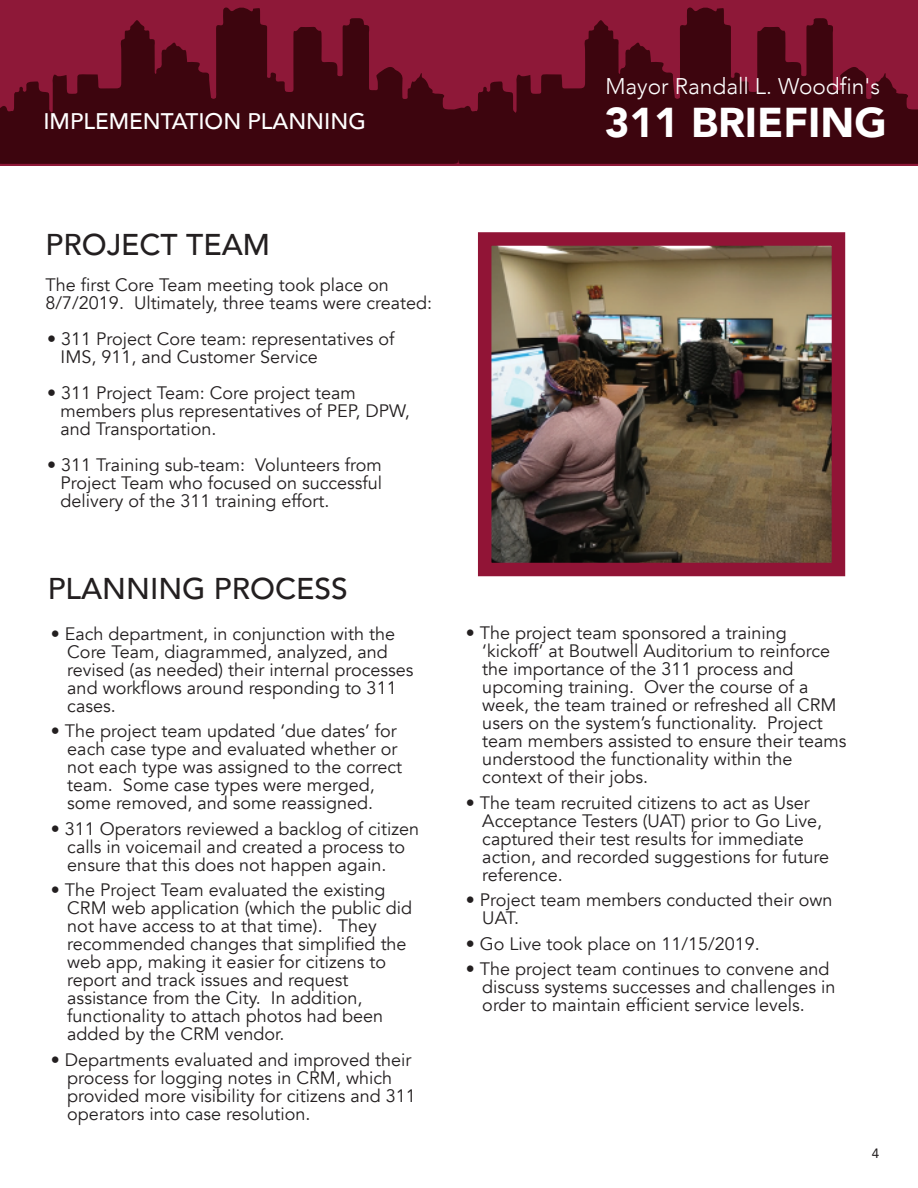
<style>
.page{position:relative;width:918px;height:1188px;background:#fff}
.page>*{position:absolute;margin:0;border:0;box-sizing:border-box;transform-origin:0 0}
.t1{font:900 41.55px "Avenir";color:#fff}
.t2{font:500 30px "Avenir";color:#231f20}
.t3{font:300 22.65px "Avenir";color:#fff}
.t4{font:500 22.5px "Avenir";color:#fff}
.t5{font:18px/18px "Avenir";color:#231f20}
.t6{font:13.5px "Avenir";color:#231f20}
</style>
<div class="page">
<div style="left:0;top:0;width:918px;height:165px;background:#8e1838"></div>
<svg style="left:0;top:8px;width:918px;height:156px;fill:#3d050e"></svg>
<img style="left:493px;top:247px;width:337px;height:314px">
<div style="left:478px;top:232px;width:367px;height:344px;border:14px solid #911436"></div>
<p class="t4" style="left:43px;top:101px;width:324px">IMPLEMENTATION PLANNING</p>
<p class="t3" style="left:605px;top:73px;width:276px">Mayor Randall L. Woodfin's</p>
<h1 class="t1" style="left:605px;top:87px;width:283px">311 BRIEFING</h1>
<h2 class="t2" style="left:46px;top:219px;width:226px">PROJECT TEAM</h2>
<p class="t5" style="left:46px;top:276px;width:388px">The first Core Team meeting took place on<br>8/7/2019. Ultimately, three teams were created:</p>
<p class="t5" style="left:61px;top:330px;width:335px;text-indent:-14px">• 311 Project Core team: representatives of<br>IMS, 911, and Customer Service</p>
<p class="t5" style="left:61px;top:384px;width:351px;text-indent:-14px">• 311 Project Team: Core project team members plus representatives of PEP, DPW, and Transportation.</p>
<p class="t5" style="left:61px;top:456px;width:323px;text-align:justify;text-indent:-14px">• 311 Training sub-team: Volunteers from Project Team who focused on successful delivery of the 311 training effort.</p>
<h2 class="t2" style="left:48px;top:563px;width:302px">PLANNING PROCESS</h2>
<p class="t5" style="left:67px;top:625px;width:348px;text-indent:-17px">• Each department, in conjunction with the Core Team, diagrammed, analyzed, and revised (as needed) their internal processes and workflows around responding to 311 cases.</p>
<p class="t5" style="left:67px;top:722px;width:336px;text-indent:-17px">• The project team updated ‘due dates’ for each case type and evaluated whether or not each type was assigned to the correct team. Some case types were merged, some removed, and some reassigned.</p>
<p class="t5" style="left:67px;top:820px;width:353px;text-indent:-17px">• 311 Operators reviewed a backlog of citizen calls in voicemail and created a process to ensure that this does not happen again.</p>
<p class="t5" style="left:67px;top:881px;width:346px;text-indent:-17px">• The Project Team evaluated the existing CRM web application (which the public did not have access to at that time). They recommended changes that simplified the web app, making it easier for citizens to report and track issues and request assistance from the City. In addition, functionality to attach photos had been added by the CRM vendor.</p>
<p class="t5" style="left:67px;top:1051px;width:350px;text-indent:-17px">• Departments evaluated and improved their process for logging notes in CRM, which provided more visibility for citizens and 311 operators into case resolution.</p>
<p class="t5" style="left:482px;top:624px;width:366px;text-indent:-17px">• The project team sponsored a training ‘kickoff’ at Boutwell Auditorium to reinforce the importance of the 311 process and upcoming training. Over the course of a week, the team trained or refreshed all CRM users on the system’s functionality. Project team members assisted to ensure their teams understood the functionality within the context of their jobs.</p>
<p class="t5" style="left:482px;top:794px;width:348px;text-indent:-17px">• The team recruited citizens to act as User Acceptance Testers (UAT) prior to Go Live, captured their test results for immediate action, and recorded suggestions for future reference.</p>
<p class="t5" style="left:482px;top:891px;width:352px;text-indent:-17px">• Project team members conducted their own<br>UAT.</p>
<p class="t5" style="left:466px;top:935px;width:296px">• Go Live took place on 11/15/2019.</p>
<p class="t5" style="left:482px;top:960px;width:355px;text-indent:-17px">• The project team continues to convene and discuss systems successes and challenges in order to maintain efficient service levels.</p>
<p class="t6" style="left:872px;top:1143px;width:9px">4</p>
</div>
